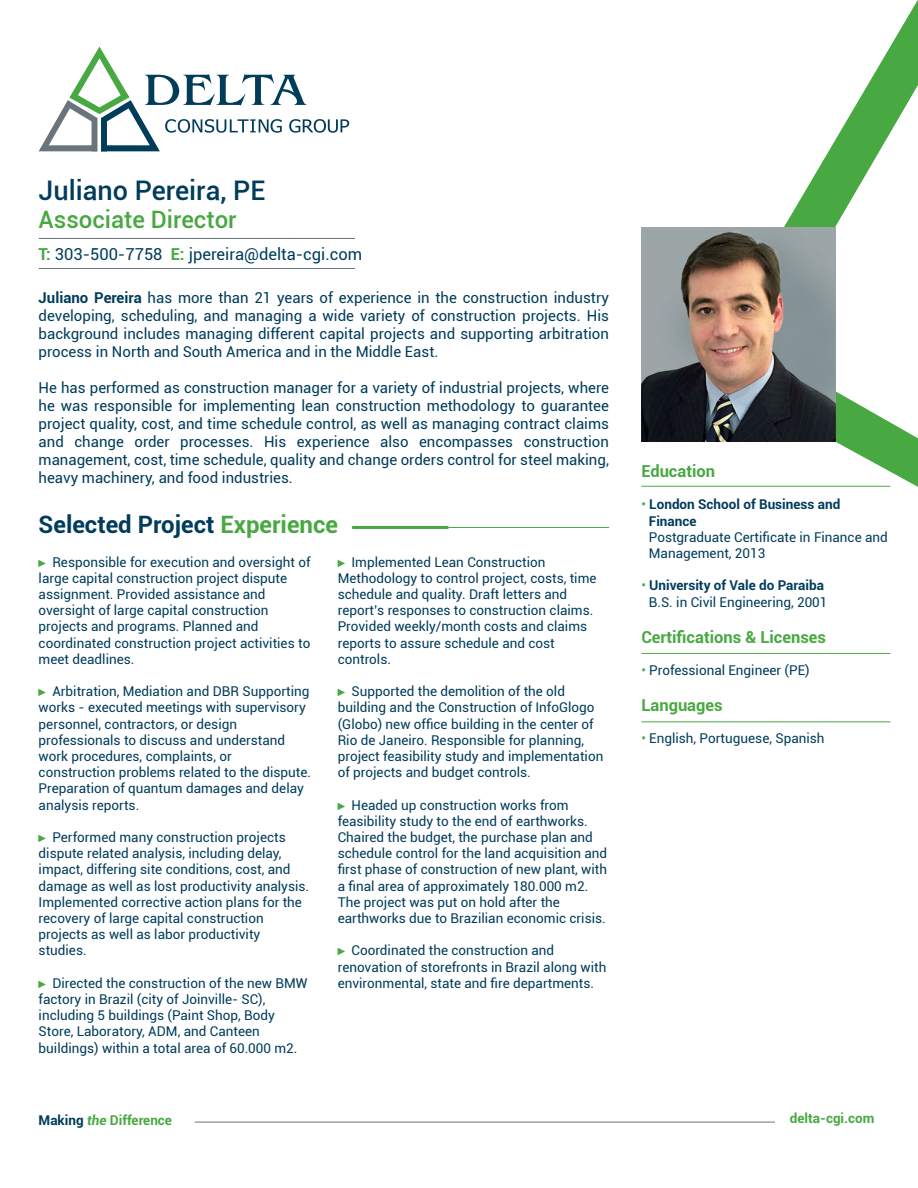
<style>
.page{position:relative;width:918px;height:1188px;background:#fff}
.page>*{position:absolute;margin:0;border:0;box-sizing:border-box;transform-origin:0 0}
.t1{font:500 27px "Roboto";color:#013c5b}
.t2{font:700 24px "Roboto";color:#013c5b}
.t3{font:500 24px "Roboto";color:#48a842}
.t4{font:700 16.5px "Roboto";color:#48a842}
.t5{font:16.5px "Roboto";color:#013c5b}
.t6{font:15px/18px "Roboto";color:#013c5b;text-align:justify}
.t7{font:13.5px/16.2px "Roboto";color:#013c5b}
.t8{font:700 13.5px/16.2px "Roboto";color:#013c5b}
.t9{font:700 13.5px "Roboto";color:#48a842}
.s1{font-weight:700;color:#48a842}
.s2{font-weight:700}
.s3{color:#48a842}
.s4{font-family:"Arial Narrow";font-weight:700;font-size:10.5px;color:#48a842}
.s5{font-weight:400;color:#48a842}
.s6{color:#013c5b}
.s7{font-style:italic}
</style>
<div class="page">
<hr style="left:352px;top:527px;width:257px;height:1px;background:#48a842">
<hr style="left:352px;top:526px;width:96px;height:3px;background:#48a842">
<svg style="left:701px;top:0;width:217px;height:487px"></svg>
<hr style="left:195px;top:1122px;width:580px;height:1px;background:#6a747c">
<svg style="left:39px;top:47px;width:310px;height:104px"></svg>
<hr style="left:641px;top:653px;width:249px;height:1px;background:#48a842">
<hr style="left:641px;top:722px;width:249px;height:1px;background:#48a842">
<hr style="left:641px;top:486px;width:249px;height:1px;background:#48a842">
<hr style="left:39px;top:238px;width:316px;height:1px;background:#6a747c">
<hr style="left:39px;top:268px;width:316px;height:1px;background:#6a747c">
<img style="left:641px;top:227px;width:195px;height:215px">
<h1 class="t1" style="left:39px;top:171px;width:228px">Juliano Pereira, PE</h1>
<h2 class="t3" style="left:39px;top:203px;width:200px">Associate Director</h2>
<p class="t5" style="left:39px;top:243px;width:325px"><span class="s1">T:</span> 303-500-7758 <span class="s1">E:</span> jpereira@delta-cgi.com</p>
<p class="t6" style="left:39px;top:288px;width:572px"><span class="s2">Juliano Pereira</span> has more than 21 years of experience in the construction industry developing, scheduling, and managing a wide variety of construction projects. His background includes managing different capital projects and supporting arbitration process in North and South America and in the Middle East.</p>
<p class="t6" style="left:39px;top:378px;width:572px">He has performed as construction manager for a variety of industrial projects, where he was responsible for implementing lean construction methodology to guarantee project quality, cost, and time schedule control, as well as managing contract claims and change order processes. His experience also encompasses construction management, cost, time schedule, quality and change orders control for steel making, heavy machinery, and food industries.</p>
<h2 class="t2" style="left:39px;top:508px;width:301px">Selected Project <span class="s3">Experience</span></h2>
<p class="t7" style="left:39px;top:553px;width:273px"><span class="s4">►</span> Responsible for execution and oversight of large capital construction project dispute assignment. Provided assistance and oversight of large capital construction projects and programs. Planned and coordinated construction project activities to meet deadlines.</p>
<p class="t7" style="left:39px;top:683px;width:274px"><span class="s4">►</span> Arbitration, Mediation and DBR Supporting works - executed meetings with supervisory personnel, contractors, or design professionals to discuss and understand work procedures, complaints, or construction problems related to the dispute.<br>Preparation of quantum damages and delay analysis reports.</p>
<p class="t7" style="left:39px;top:829px;width:272px"><span class="s4">►</span> Performed many construction projects dispute related analysis, including delay, impact, differing site conditions, cost, and damage as well as lost productivity analysis.<br>Implemented corrective action plans for the recovery of large capital construction projects as well as labor productivity studies.</p>
<p class="t7" style="left:39px;top:974px;width:270px"><span class="s4">►</span> Directed the construction of the new BMW factory in Brazil (city of Joinville- SC), including 5 buildings (Paint Shop, Body Store, Laboratory, ADM, and Canteen buildings) within a total area of 60.000 m2.</p>
<p class="t7" style="left:338px;top:553px;width:260px"><span class="s4">►</span> Implemented Lean Construction Methodology to control project, costs, time schedule and quality. Draft letters and report’s responses to construction claims.<br>Provided weekly/month costs and claims reports to assure schedule and cost controls.</p>
<p class="t7" style="left:338px;top:683px;width:267px"><span class="s4">►</span> Supported the demolition of the old building and the Construction of InfoGlogo (Globo) new office building in the center of Rio de Janeiro. Responsible for planning, project feasibility study and implementation of projects and budget controls.</p>
<p class="t7" style="left:338px;top:796px;width:271px"><span class="s4">►</span> Headed up construction works from feasibility study to the end of earthworks.<br>Chaired the budget, the purchase plan and schedule control for the land acquisition and first phase of construction of new plant, with a final area of approximately 180.000 m2.<br>The project was put on hold after the earthworks due to Brazilian economic crisis.</p>
<p class="t7" style="left:338px;top:942px;width:270px"><span class="s4">►</span> Coordinated the construction and renovation of storefronts in Brazil along with environmental, state and fire departments.</p>
<p class="t4" style="left:641px;top:460px;width:75px">Education</p>
<p class="t8" style="left:649px;top:496px;width:193px;text-indent:-8px"><span class="s5">•</span> London School of Business and<br>Finance</p>
<p class="t7" style="left:649px;top:528px;width:241px">Postgraduate Certificate in Finance and<br>Management, 2013</p>
<p class="t7" style="left:641px;top:577px;width:188px;text-align:center"><span class="s3">•</span> <span class="s2">University of Vale do Paraiba<br></span>B.S. in Civil Engineering, 2001</p>
<p class="t4" style="left:641px;top:625px;width:186px">Certifications &amp; Licenses</p>
<p class="t7" style="left:641px;top:662px;width:170px"><span class="s3">•</span> Professional Engineer (PE)</p>
<p class="t4" style="left:641px;top:694px;width:83px">Languages</p>
<p class="t7" style="left:641px;top:730px;width:185px"><span class="s3">•</span> English, Portuguese, Spanish</p>
<p class="t9" style="left:39px;top:1111px;width:135px"><span class="s6">Making</span> <span class="s7">the</span> Difference</p>
<p class="t9" style="left:790px;top:1109px;width:86px">delta-cgi.com</p>
</div>
